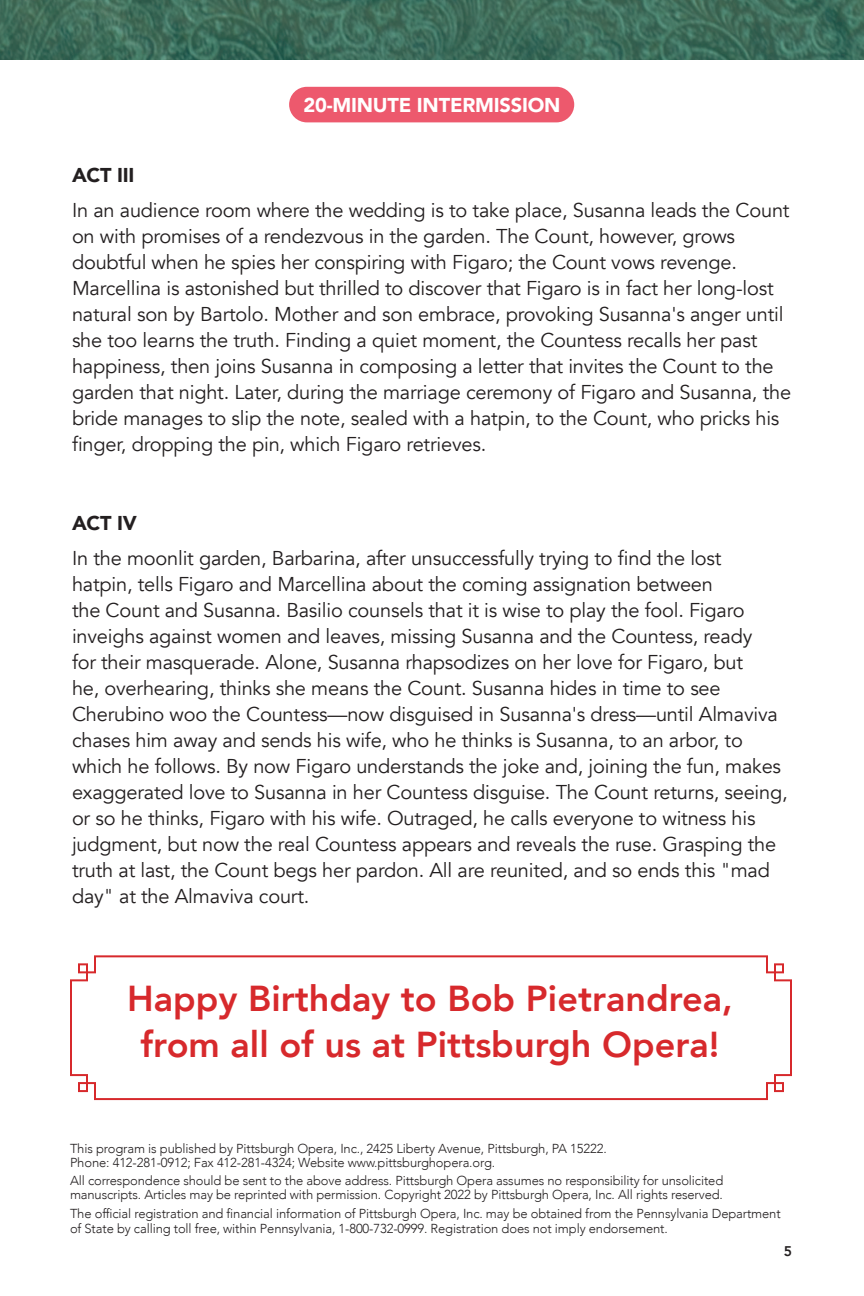
<style>
.page{position:relative;width:864px;height:1296px;background:#fff}
.page>*{position:absolute;margin:0;border:0;box-sizing:border-box;transform-origin:0 0}
.TOC_Headings{font:800 36px/46px "Avenir";color:#d7292c;text-align:center}
.t1{font:20px/26px "Avenir";letter-spacing:-.01em;color:#231f20}
.t2{font:900 20px "Avenir";letter-spacing:-.01em;color:#fff}
.t3{font:900 20px "Avenir";letter-spacing:-.01em;color:#231f20}
.t4{font:800 14px "Avenir";color:#231f20}
.t5{font:300 13px/14px "Avenir";letter-spacing:-.01em;color:#231f20}
</style>
<div class="page">
<img style="left:0;top:0;width:864px;height:59px">
<div style="left:289px;top:87px;width:285px;height:35px;background:#ed596d;border-radius:18px"></div>
<svg style="left:70px;top:955px;width:722px;height:146px"></svg>
<p class="t2" style="left:303px;top:88px;width:259px">20-MINUTE INTERMISSION</p>
<p class="t3" style="left:72px;top:158px;width:64px">ACT III</p>
<p class="t1" style="left:72px;top:198px;width:721px">In an audience room where the wedding is to take place, Susanna leads the Count on with promises of a rendezvous in the garden. The Count, however, grows doubtful when he spies her conspiring with Figaro; the Count vows revenge.<br>Marcellina is astonished but thrilled to discover that Figaro is in fact her long-lost natural son by Bartolo. Mother and son embrace, provoking Susanna's anger until she too learns the truth. Finding a quiet moment, the Countess recalls her past happiness, then joins Susanna in composing a letter that invites the Count to the garden that night. Later, during the marriage ceremony of Figaro and Susanna, the bride manages to slip the note, sealed with a hatpin, to the Count, who pricks his finger, dropping the pin, which Figaro retrieves.</p>
<p class="t3" style="left:72px;top:506px;width:66px">ACT IV</p>
<p class="t1" style="left:72px;top:546px;width:717px">In the moonlit garden, Barbarina, after unsuccessfully trying to find the lost<br>hatpin, tells Figaro and Marcellina about the coming assignation between<br>the Count and Susanna. Basilio counsels that it is wise to play the fool. Figaro inveighs against women and leaves, missing Susanna and the Countess, ready<br>for their masquerade. Alone, Susanna rhapsodizes on her love for Figaro, but<br>he, overhearing, thinks she means the Count. Susanna hides in time to see Cherubino woo the Countess—now disguised in Susanna's dress—until Almaviva chases him away and sends his wife, who he thinks is Susanna, to an arbor, to which he follows. By now Figaro understands the joke and, joining the fun, makes exaggerated love to Susanna in her Countess disguise. The Count returns, seeing, or so he thinks, Figaro with his wife. Outraged, he calls everyone to witness his judgment, but now the real Countess appears and reveals the ruse. Grasping the truth at last, the Count begs her pardon. All are reunited, and so ends this "mad day" at the Almaviva court.</p>
<p class="TOC_Headings" style="left:127px;top:976px;width:607px">Happy Birthday to Bob Pietrandrea, from all of us at Pittsburgh Opera!</p>
<p class="t5" style="left:70px;top:1142px;width:538px">This program is published by Pittsburgh Opera, Inc., 2425 Liberty Avenue, Pittsburgh, PA 15222.<br>Phone: 412-281-0912; Fax 412-281-4324; Website www.pittsburghopera.org.</p>
<p class="t5" style="left:70px;top:1174px;width:655px">All correspondence should be sent to the above address. Pittsburgh Opera assumes no responsibility for unsolicited manuscripts. Articles may be reprinted with permission. Copyright 2022 by Pittsburgh Opera, Inc. All rights reserved.</p>
<p class="t5" style="left:70px;top:1206px;width:712px;line-height:15.6px">The official registration and financial information of Pittsburgh Opera, Inc. may be obtained from the Pennsylvania Department of State by calling toll free, within Pennsylvania, 1-800-732-0999. Registration does not imply endorsement.</p>
<p class="t4" style="left:784px;top:1240px;width:10px">5</p>
</div>
